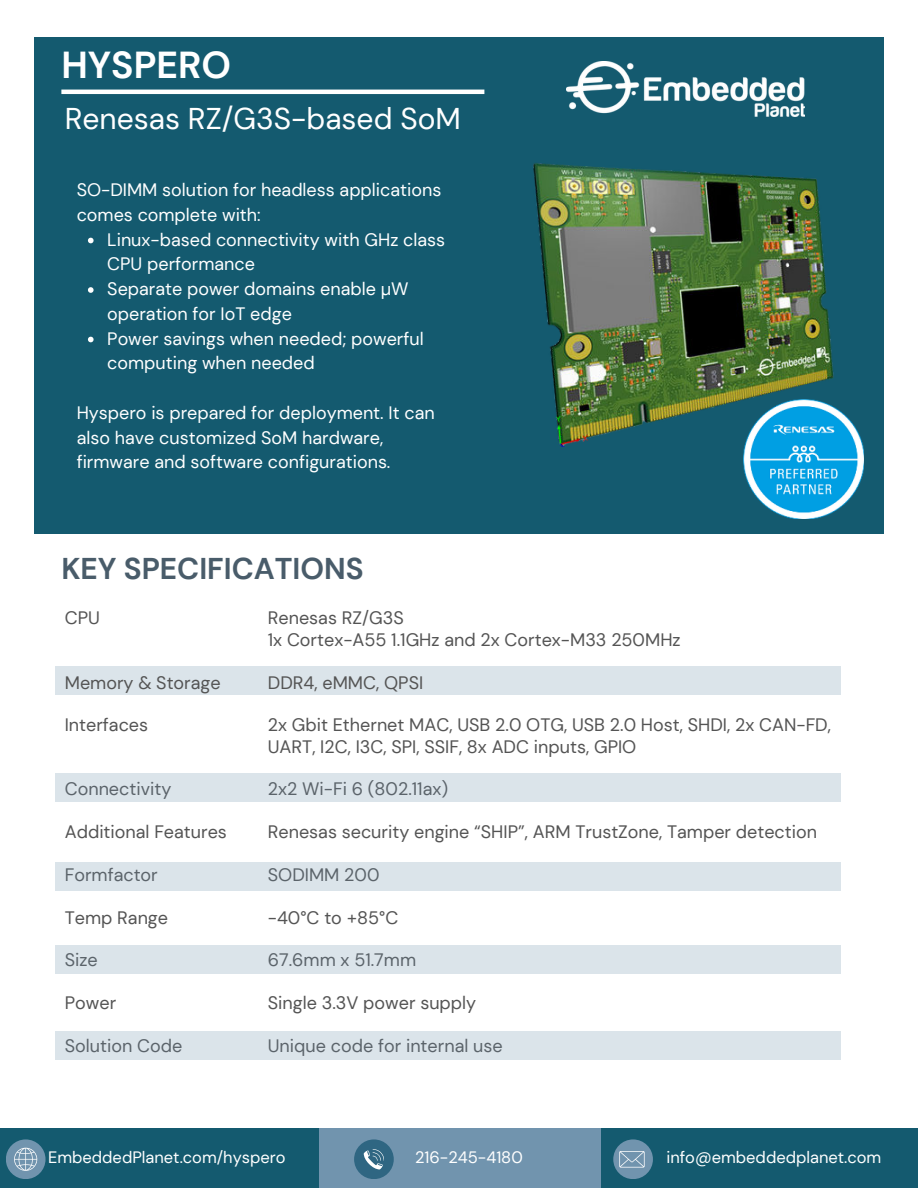
<style>
.page{position:relative;width:918px;height:1188px;background:#fff}
.page>*{position:absolute;margin:0;border:0;box-sizing:border-box;transform-origin:0 0}
.t1{font:700 37.5px "DM Sans";color:#fff}
.t2{font:30px "DM Sans";color:#fff}
.t3{font:700 30px "DM Sans";color:#495c6a}
.t4{font:18px/21.3px "DM Sans";color:#545454}
.t5{font:18px/24.8px "DM Sans";color:#fff}
.t6{font:16.5px "DM Sans";color:#fff}
</style>
<div class="page">
<div style="left:34px;top:37px;width:849px;height:497px;background:#145a6f"></div>
<hr style="left:61px;top:90px;width:423px;height:4px;background:#fff">
<div style="left:300px;top:1128px;width:308px;height:60px;background:#7194ae"></div>
<div style="left:0;top:1128px;width:319px;height:60px;background:#145a6f"></div>
<div style="left:601px;top:1128px;width:317px;height:60px;background:#145a6f"></div>
<div style="left:613px;top:1139px;width:40px;height:40px;background:#7194ae;border-radius:50%"></div>
<div style="left:6px;top:1139px;width:40px;height:40px;background:#7194ae;border-radius:50%"></div>
<svg style="left:14px;top:1148px;width:23px;height:23px"></svg>
<div style="left:354px;top:1139px;width:40px;height:40px;background:#2f6682;border-radius:50%"></div>
<svg style="left:364px;top:1149px;width:20px;height:20px"></svg>
<svg style="left:619px;top:1151px;width:26px;height:17px"></svg>
<img style="left:533px;top:163px;width:301px;height:283px">
<div style="left:55px;top:667px;width:786px;height:28px;background:#dbe4ea"></div>
<div style="left:55px;top:773px;width:786px;height:28px;background:#dbe4ea"></div>
<div style="left:55px;top:862px;width:786px;height:28px;background:#dbe4ea"></div>
<div style="left:55px;top:946px;width:786px;height:28px;background:#dbe4ea"></div>
<div style="left:55px;top:1032px;width:786px;height:28px;background:#dbe4ea"></div>
<img style="left:567px;top:61px;width:237px;height:55px">
<img style="left:744px;top:399px;width:119px;height:119px">
<svg style="left:88px;top:238px;width:6px;height:5px"></svg>
<svg style="left:88px;top:287px;width:6px;height:6px"></svg>
<svg style="left:88px;top:337px;width:6px;height:5px"></svg>
<h1 class="t1" style="left:61px;top:42px;width:171px">HYSPERO</h1>
<h2 class="t2" style="left:65px;top:100px;width:398px">Renesas RZ/G3S-based SoM</h2>
<p class="t5" style="left:77px;top:177px;width:366px">SO-DIMM solution for headless applications comes complete with:</p>
<p class="t5" style="left:107px;top:227px;width:339px">Linux-based connectivity with GHz class<br>CPU performance<br>Separate power domains enable µW operation for IoT edge<br>Power savings when needed; powerful computing when needed</p>
<p class="t5" style="left:77px;top:400px;width:360px">Hyspero is prepared for deployment. It can also have customized SoM hardware, firmware and software configurations.</p>
<h2 class="t3" style="left:61px;top:550px;width:304px">KEY SPECIFICATIONS</h2>
<p class="t4" style="left:65px;top:607px;width:37px">CPU</p>
<p class="t4" style="left:65px;top:671px;width:157px">Memory &amp; Storage</p>
<p class="t4" style="left:65px;top:714px;width:85px">Interfaces</p>
<p class="t4" style="left:65px;top:778px;width:108px">Connectivity</p>
<p class="t4" style="left:65px;top:821px;width:164px">Additional Features</p>
<p class="t4" style="left:65px;top:864px;width:95px">Formfactor</p>
<p class="t4" style="left:65px;top:907px;width:105px">Temp Range</p>
<p class="t4" style="left:65px;top:949px;width:35px">Size</p>
<p class="t4" style="left:65px;top:992px;width:53px">Power</p>
<p class="t4" style="left:65px;top:1035px;width:119px">Solution Code</p>
<p class="t4" style="left:268px;top:607px;width:414px">Renesas RZ/G3S<br>1x Cortex-A55 1.1GHz and 2x Cortex-M33 250MHz</p>
<p class="t4" style="left:268px;top:671px;width:157px">DDR4, eMMC, QPSI</p>
<p class="t4" style="left:268px;top:714px;width:565px">2x Gbit Ethernet MAC, USB 2.0 OTG, USB 2.0 Host, SHDI, 2x CAN-FD,<br>UART, I2C, I3C, SPI, SSIF, 8x ADC inputs, GPIO</p>
<p class="t4" style="left:268px;top:778px;width:182px">2x2 Wi-Fi 6 (802.11ax)</p>
<p class="t4" style="left:268px;top:821px;width:551px">Renesas security engine “SHIP”, ARM TrustZone, Tamper detection</p>
<p class="t4" style="left:268px;top:864px;width:113px">SODIMM 200</p>
<p class="t4" style="left:268px;top:907px;width:132px">-40°C to +85°C</p>
<p class="t4" style="left:268px;top:949px;width:150px">67.6mm x 51.7mm</p>
<p class="t4" style="left:268px;top:992px;width:210px">Single 3.3V power supply</p>
<p class="t4" style="left:268px;top:1035px;width:236px">Unique code for internal use</p>
<p class="t6" style="left:48px;top:1147px;width:239px">EmbeddedPlanet.com/hyspero</p>
<p class="t6" style="left:666px;top:1147px;width:216px">info@embeddedplanet.com</p>
<p class="t6" style="left:415px;top:1147px;width:109px">216-245-4180</p>
</div>
